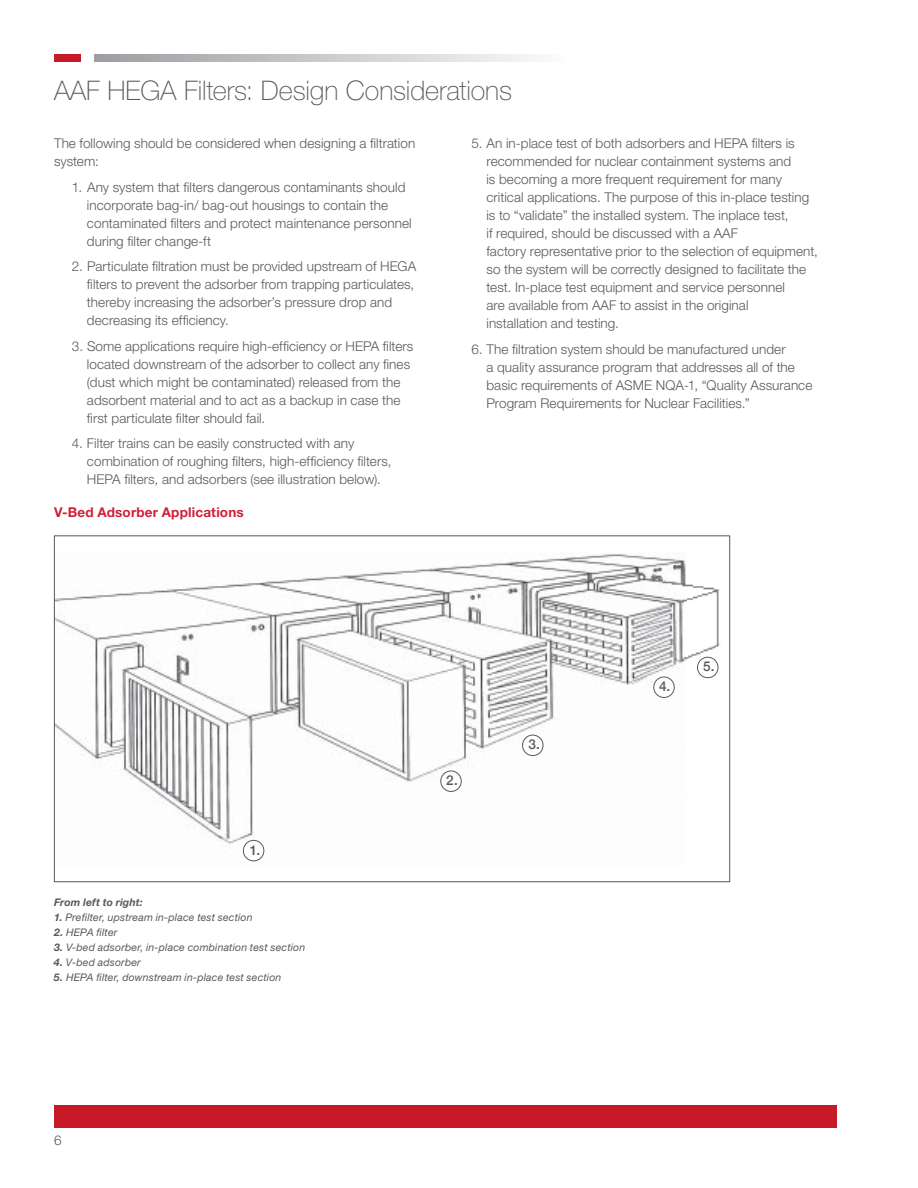
<style>
.page{position:relative;width:918px;height:1188px;background:#fff}
.page>*{position:absolute;margin:0;border:0;box-sizing:border-box;transform-origin:0 0}
.t1{font:100 27px "Helvetica Neue LT Std";letter-spacing:-.005em;color:#58595b}
.t2{font:300 13.5px/18px "Helvetica Neue LT Std";letter-spacing:.005em;color:#58595b}
.t3{font:700 13.5px "Helvetica Neue LT Std";letter-spacing:.015em;color:#d01f39}
.t4{font:500 13.5px "Helvetica Neue";color:#58595b}
.t5{font:italic 10.5px "Helvetica Neue LT Std";letter-spacing:.015em;color:#58595b}
.t6{font:italic 700 10.5px "Helvetica Neue LT Std";letter-spacing:.01em;color:#58595b}
.s1{font-weight:700}
</style>
<div class="page">
<div style="left:54px;top:1105px;width:783px;height:22px;background:#c81929"></div>
<div style="left:54px;top:54px;width:26px;height:7px;background:#c81929"></div>
<svg style="left:94px;top:54px;width:439px;height:7px;background:#c7c9ca"></svg>
<img style="left:56px;top:553px;width:664px;height:309px">
<div style="left:243px;top:840px;width:21px;height:21px;border:1px solid #58595b;border-radius:50%"></div>
<div style="left:440px;top:771px;width:22px;height:21px;border:1px solid #58595b;border-radius:50%"></div>
<div style="left:522px;top:735px;width:21px;height:21px;border:1px solid #58595b;border-radius:50%"></div>
<div style="left:653px;top:677px;width:22px;height:21px;border:1px solid #58595b;border-radius:50%"></div>
<div style="left:697px;top:657px;width:21px;height:21px;border:1px solid #58595b;border-radius:50%"></div>
<h1 class="t1" style="left:54px;top:75px;width:460px">AAF HEGA Filters: Design Considerations</h1>
<p class="t2" style="left:54px;top:134px;width:363px">The following should be considered when designing a filtration system:</p>
<p class="t2" style="left:87px;top:178px;width:326px;text-indent:-15px">1. Any system that filters dangerous contaminants should incorporate bag-in/ bag-out housings to contain the contaminated filters and protect maintenance personnel during filter change-ft</p>
<p class="t2" style="left:87px;top:257px;width:331px;text-indent:-15px">2. Particulate filtration must be provided upstream of HEGA filters to prevent the adsorber from trapping particulates, thereby increasing the adsorber’s pressure drop and decreasing its efficiency.</p>
<p class="t2" style="left:87px;top:337px;width:328px;text-indent:-15px">3. Some applications require high-efficiency or HEPA filters located downstream of the adsorber to collect any fines (dust which might be contaminated) released from the adsorbent material and to act as a backup in case the first particulate filter should fail.</p>
<p class="t2" style="left:87px;top:434px;width:306px;text-indent:-15px">4. Filter trains can be easily constructed with any combination of roughing filters, high-efficiency filters,<br>HEPA filters, and adsorbers (see illustration below).</p>
<p class="t3" style="left:54px;top:504px;width:191px">V-Bed Adsorber Applications</p>
<p class="t2" style="left:486px;top:134px;width:333px;text-indent:-15px">5. An in-place test of both adsorbers and HEPA filters is recommended for nuclear containment systems and<br>is becoming a more frequent requirement for many critical applications. The purpose of this in-place testing is to “validate” the installed system. The inplace test,<br>if required, should be discussed with a AAF<br>factory representative prior to the selection of equipment, so the system will be correctly designed to facilitate the test. In-place test equipment and service personnel<br>are available from AAF to assist in the original<br>installation and testing.</p>
<p class="t2" style="left:486px;top:340px;width:327px;text-indent:-15px">6. The filtration system should be manufactured under<br>a quality assurance program that addresses all of the basic requirements of ASME NQA-1, “Quality Assurance Program Requirements for Nuclear Facilities.”</p>
<p class="t4" style="left:250px;top:839px;width:12px">1.</p>
<p class="t6" style="left:54px;top:896px;width:90px">From left to right:</p>
<p class="t5" style="left:54px;top:911px;width:200px"><span class="s1">1.</span> Prefilter, upstream in-place test section</p>
<p class="t5" style="left:54px;top:926px;width:65px"><span class="s1">2.</span> HEPA filter</p>
<p class="t5" style="left:54px;top:941px;width:253px"><span class="s1">3.</span> V-bed adsorber, in-place combination test section</p>
<p class="t5" style="left:54px;top:956px;width:88px"><span class="s1">4.</span> V-bed adsorber</p>
<p class="t5" style="left:54px;top:971px;width:229px"><span class="s1">5.</span> HEPA filter, downstream in-place test section</p>
<p class="t4" style="left:446px;top:770px;width:13px">2.</p>
<p class="t4" style="left:528px;top:734px;width:13px">3.</p>
<p class="t4" style="left:659px;top:676px;width:13px">4.</p>
<p class="t4" style="left:703px;top:656px;width:13px">5.</p>
<p class="t2" style="left:54px;top:1131px;width:9px">6</p>
</div>
